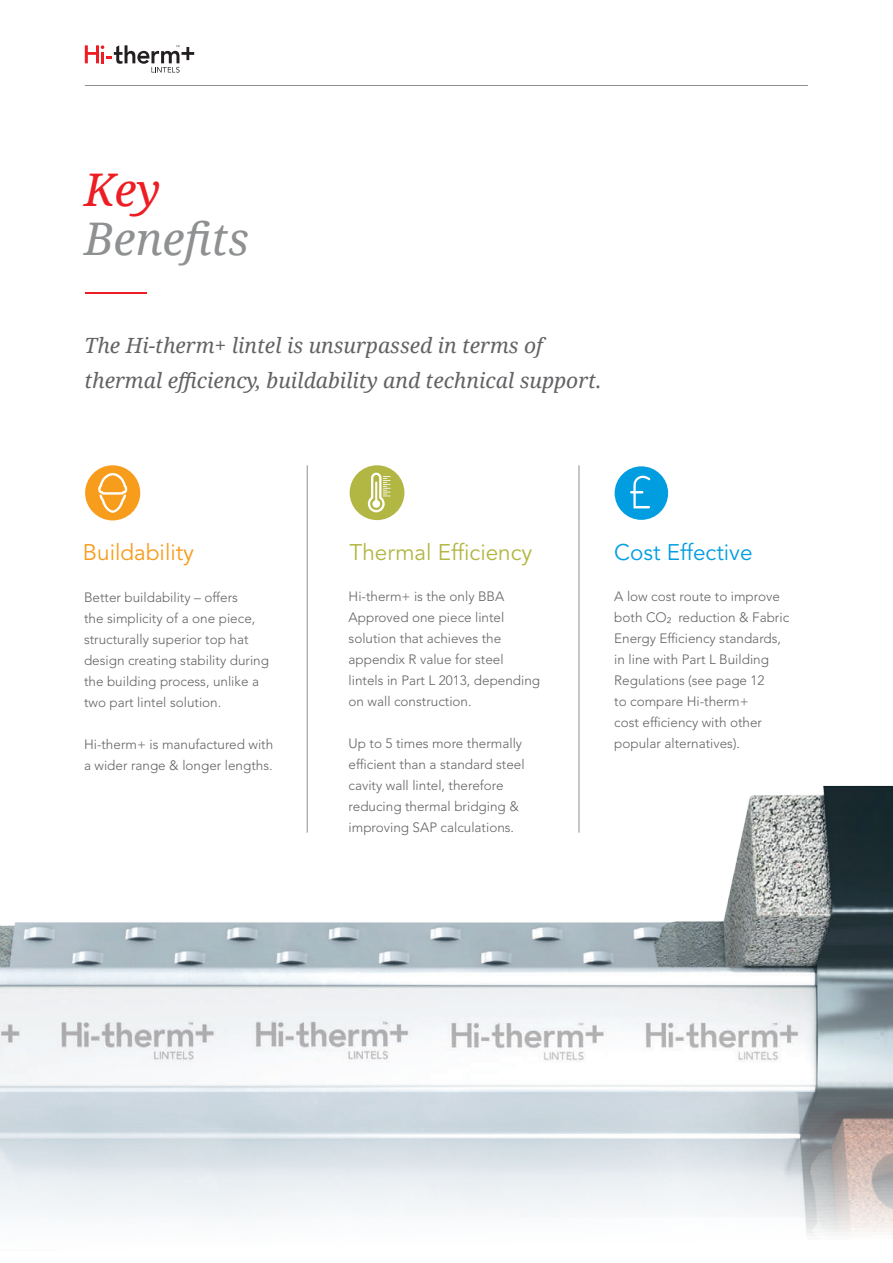
<style>
.page{position:relative;width:893px;height:1263px;background:#fff}
.page>*{position:absolute;margin:0;border:0;box-sizing:border-box;transform-origin:0 0}
.t1{font:italic 45px "Droid Serif";color:#8e9091}
.t2{font:italic 45px "Droid Serif";color:#ee1d23}
.t3{font:22.5px "Avenir LT Std";color:#b2b642}
.t4{font:22.5px "Avenir LT Std";color:#009ee1}
.t5{font:22.5px "Avenir LT Std";color:#f89c1c}
.t6{font:italic 21px/34.5px "Droid Serif";color:#636366}
.t7{font:300 13.5px/21px "Avenir LT Std";color:#636366}
</style>
<div class="page">
<hr style="left:85px;top:85px;width:723px;height:1px;background:#8e9091">
<hr style="left:85px;top:292px;width:62px;height:2px;background:#ee1d23">
<div style="left:85px;top:465px;width:55px;height:55px;background:#f89c1c;border-radius:50%"></div>
<svg style="left:98px;top:473px;width:29px;height:19px"></svg>
<div style="left:350px;top:465px;width:54px;height:55px;background:#b2b642;border-radius:50%"></div>
<svg style="left:371px;top:473px;width:19px;height:19px"></svg>
<div style="left:615px;top:466px;width:53px;height:54px;background:#009ee1;border-radius:50%"></div>
<svg style="left:630px;top:475px;width:20px;height:17px"></svg>
<hr style="left:579px;top:465px;width:1px;height:368px;background:#8e9091">
<hr style="left:307px;top:465px;width:1px;height:368px;background:#8e9091">
<svg style="left:85px;top:45px;width:109px;height:28px"></svg>
<img style="left:0;top:492px;width:893px;height:744px">
<h1 class="t2" style="left:84px;top:159px;width:78px">Key</h1>
<h1 class="t1" style="left:84px;top:208px;width:166px">Benefits</h1>
<h3 class="t6" style="left:84px;top:328px;width:519px">The Hi-therm+ lintel is unsurpassed in terms of thermal efficiency, buildability and technical support.</h3>
<h2 class="t5" style="left:83px;top:539px;width:113px">Buildability</h2>
<h2 class="t3" style="left:349px;top:539px;width:184px">Thermal Efficiency</h2>
<h2 class="t4" style="left:614px;top:539px;width:140px">Cost Effective</h2>
<p class="t7" style="left:84px;top:586px;width:186px">Better buildability – offers<br>the simplicity of a one piece, structurally superior top hat design creating stability during the building process, unlike a two part lintel solution.</p>
<p class="t7" style="left:84px;top:733px;width:191px">Hi-therm+ is manufactured with a wider range &amp; longer lengths.</p>
<p class="t7" style="left:349px;top:586px;width:193px">Hi-therm+ is the only BBA<br>Approved one piece lintel solution that achieves the appendix R value for steel lintels in Part L 2013, depending on wall construction.</p>
<p class="t7" style="left:349px;top:733px;width:178px">Up to 5 times more thermally efficient than a standard steel cavity wall lintel, therefore reducing thermal bridging &amp; improving SAP calculations.</p>
<p class="t7" style="left:614px;top:586px;width:176px">A low cost route to improve both CO² reduction &amp; Fabric<br>Energy Efficiency standards, in line with Part L Building<br>Regulations (see page 12<br>to compare Hi-therm+<br>cost efficiency with other popular alternatives).</p>
</div>
